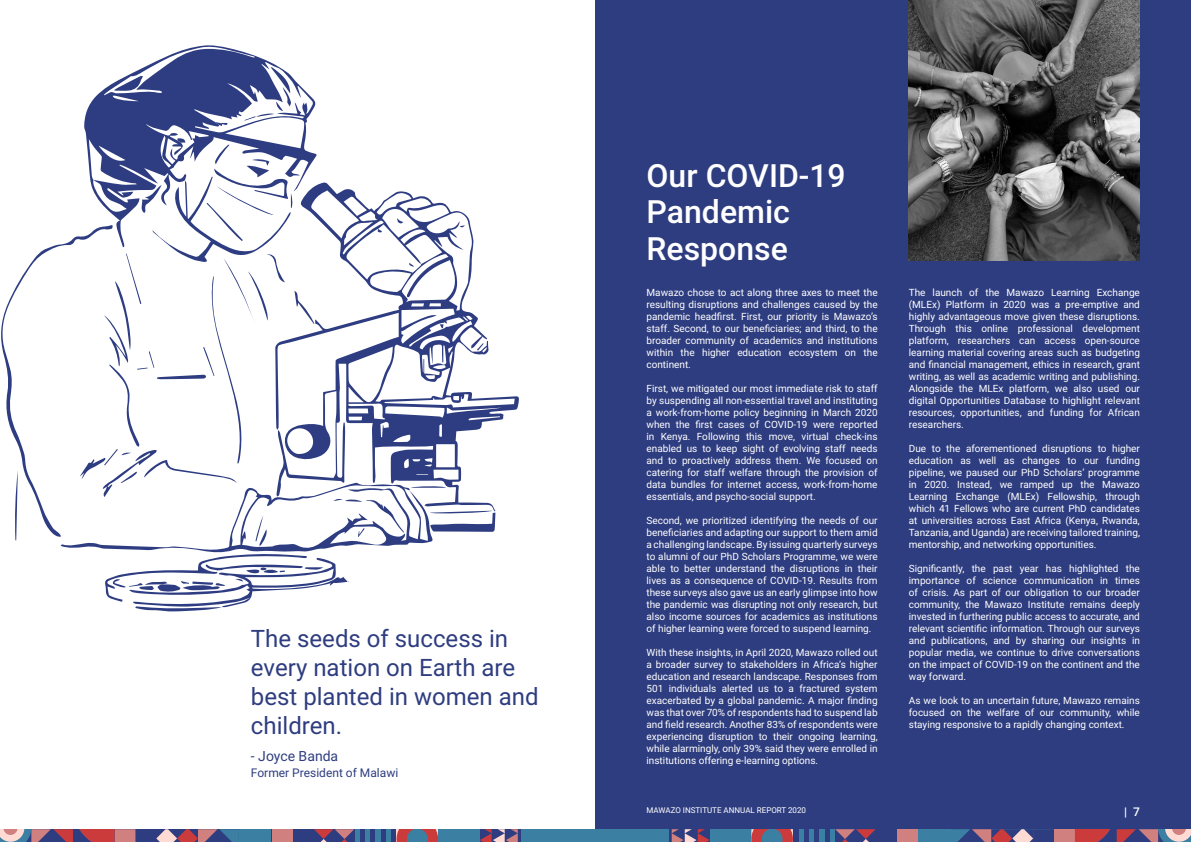
<style>
.page{position:relative;width:1191px;height:842px;background:#fff}
.page>*{position:absolute;margin:0;border:0;box-sizing:border-box;transform-origin:0 0}
.t1{font:500 32px/36.4px "Roboto";color:#fff}
.t2{font:24px/28.8px "Roboto";color:#2e3d80}
.t3{font:14px "Roboto";color:#2e3d80}
.t4{font:12px "Roboto";color:#2e3d80}
.t5{font:500 12px "Roboto";color:#fff}
.t6{font:10px/12px "Roboto";color:#fff;text-align:justify}
.t7{font:8px "Roboto";color:#fff}
</style>
<div class="page">
<div style="left:595px;top:0;width:596px;height:841px;background:#2e3d80"></div>
<div style="left:595px;top:829px;width:596px;height:13px;background:#3b80a3"></div>
<div style="left:1033px;top:829px;width:41px;height:13px;background:#2e3d80"></div>
<div style="left:1054px;top:829px;width:20px;height:13px;background:#d18080"></div>
<svg style="left:951px;top:829px;width:82px;height:13px"></svg>
<svg style="left:1074px;top:829px;width:117px;height:13px"></svg>
<div style="left:876px;top:829px;width:42px;height:13px;background:#2e3d80"></div>
<div style="left:897px;top:829px;width:21px;height:13px;background:#d18080"></div>
<div style="left:668px;top:829px;width:41px;height:13px;background:#2e3d80"></div>
<svg style="left:671px;top:829px;width:38px;height:13px"></svg>
<svg style="left:835px;top:829px;width:41px;height:13px"></svg>
<div style="left:824px;top:829px;width:5px;height:13px;background:#2e3d80"></div>
<div style="left:813px;top:829px;width:6px;height:13px;background:#2e3d80"></div>
<div style="left:803px;top:829px;width:5px;height:13px;background:#2e3d80"></div>
<div style="left:793px;top:829px;width:5px;height:13px;background:#2e3d80"></div>
<svg style="left:751px;top:829px;width:42px;height:13px"></svg>
<div style="left:0;top:829px;width:594px;height:13px;background:#3b80a3"></div>
<div style="left:115px;top:829px;width:41px;height:13px;background:#2e3d80"></div>
<div style="left:115px;top:829px;width:20px;height:13px;background:#d18080"></div>
<svg style="left:156px;top:829px;width:83px;height:13px"></svg>
<svg style="left:0;top:829px;width:115px;height:13px"></svg>
<div style="left:271px;top:829px;width:42px;height:13px;background:#2e3d80"></div>
<div style="left:271px;top:829px;width:21px;height:13px;background:#d18080"></div>
<div style="left:480px;top:829px;width:41px;height:13px;background:#2e3d80"></div>
<svg style="left:480px;top:829px;width:38px;height:13px"></svg>
<svg style="left:313px;top:829px;width:42px;height:13px"></svg>
<div style="left:360px;top:829px;width:5px;height:13px;background:#2e3d80"></div>
<div style="left:370px;top:829px;width:6px;height:13px;background:#2e3d80"></div>
<div style="left:381px;top:829px;width:5px;height:13px;background:#2e3d80"></div>
<div style="left:391px;top:829px;width:5px;height:13px;background:#2e3d80"></div>
<svg style="left:396px;top:829px;width:42px;height:13px"></svg>
<img style="left:909px;top:0;width:231px;height:261px">
<svg style="left:84px;top:45px;width:232px;height:93px;fill:#2e3d82"></svg>
<svg style="left:215px;top:122px;width:12px;height:6px"></svg>
<svg style="left:244px;top:67px;width:47px;height:54px"></svg>
<svg style="left:114px;top:76px;width:29px;height:15px"></svg>
<svg style="left:1px;top:138px;width:494px;height:473px"></svg>
<h2 class="t2" style="left:251px;top:623px;width:289px">The seeds of success in every nation on Earth are best planted in women and children.</h2>
<h3 class="t3" style="left:251px;top:746px;width:89px">- Joyce Banda</h3>
<p class="t4" style="left:251px;top:764px;width:149px">Former President of Malawi</p>
<h1 class="t1" style="left:646px;top:156px;width:201px">Our COVID-19<br>Pandemic<br>Response</h1>
<p class="t6" style="left:646px;top:286px;width:233px">Mawazo chose to act along three axes to meet the resulting disruptions and challenges caused by the pandemic headfirst. First, our priority is Mawazo’s staff. Second, to our beneficiaries; and third, to the broader community of academics and institutions within the higher education ecosystem on the continent.</p>
<p class="t6" style="left:646px;top:382px;width:233px">First, we mitigated our most immediate risk to staff by suspending all non-essential travel and instituting a work-from-home policy beginning in March 2020 when the first cases of COVID-19 were reported in Kenya. Following this move, virtual check-ins enabled us to keep sight of evolving staff needs and to proactively address them. We focused on catering for staff welfare through the provision of data bundles for internet access, work-from-home essentials, and psycho-social support.</p>
<p class="t6" style="left:646px;top:514px;width:233px">Second, we prioritized identifying the needs of our beneficiaries and adapting our support to them amid a challenging landscape. By issuing quarterly surveys to alumni of our PhD Scholars Programme, we were able to better understand the disruptions in their lives as a consequence of COVID-19. Results from these surveys also gave us an early glimpse into how the pandemic was disrupting not only research, but also income sources for academics as institutions of higher learning were forced to suspend learning.</p>
<p class="t6" style="left:646px;top:646px;width:233px">With these insights, in April 2020, Mawazo rolled out a broader survey to stakeholders in Africa’s higher education and research landscape. Responses from 501 individuals alerted us to a fractured system exacerbated by a global pandemic. A major finding was that over 70% of respondents had to suspend lab and field research. Another 83% of respondents were experiencing disruption to their ongoing learning, while alarmingly, only 39% said they were enrolled in institutions offering e-learning options.</p>
<p class="t6" style="left:908px;top:286px;width:233px">The launch of the Mawazo Learning Exchange (MLEx) Platform in 2020 was a pre-emptive and highly advantageous move given these disruptions.<br>Through this online professional development platform, researchers can access open-source learning material covering areas such as budgeting and financial management, ethics in research, grant writing, as well as academic writing and publishing.<br>Alongside the MLEx platform, we also used our digital Opportunities Database to highlight relevant resources, opportunities, and funding for African researchers.</p>
<p class="t6" style="left:908px;top:442px;width:233px">Due to the aforementioned disruptions to higher education as well as changes to our funding pipeline, we paused our PhD Scholars’ programme in 2020. Instead, we ramped up the Mawazo Learning Exchange (MLEx) Fellowship, through which 41 Fellows who are current PhD candidates at universities across East Africa (Kenya, Rwanda, Tanzania, and Uganda) are receiving tailored training, mentorship, and networking opportunities.</p>
<p class="t6" style="left:908px;top:562px;width:233px">Significantly, the past year has highlighted the importance of science communication in times of crisis. As part of our obligation to our broader community, the Mawazo Institute remains deeply invested in furthering public access to accurate, and relevant scientific information. Through our surveys and publications, and by sharing our insights in popular media, we continue to drive conversations on the impact of COVID-19 on the continent and the way forward.</p>
<p class="t6" style="left:908px;top:694px;width:233px">As we look to an uncertain future, Mawazo remains focused on the welfare of our community, while staying responsive to a rapidly changing context.</p>
<p class="t7" style="left:646px;top:805px;width:161px">MAWAZO INSTITUTE ANNUAL REPORT 2020</p>
<p class="t5" style="left:1124px;top:803px;width:17px">| 7</p>
</div>
